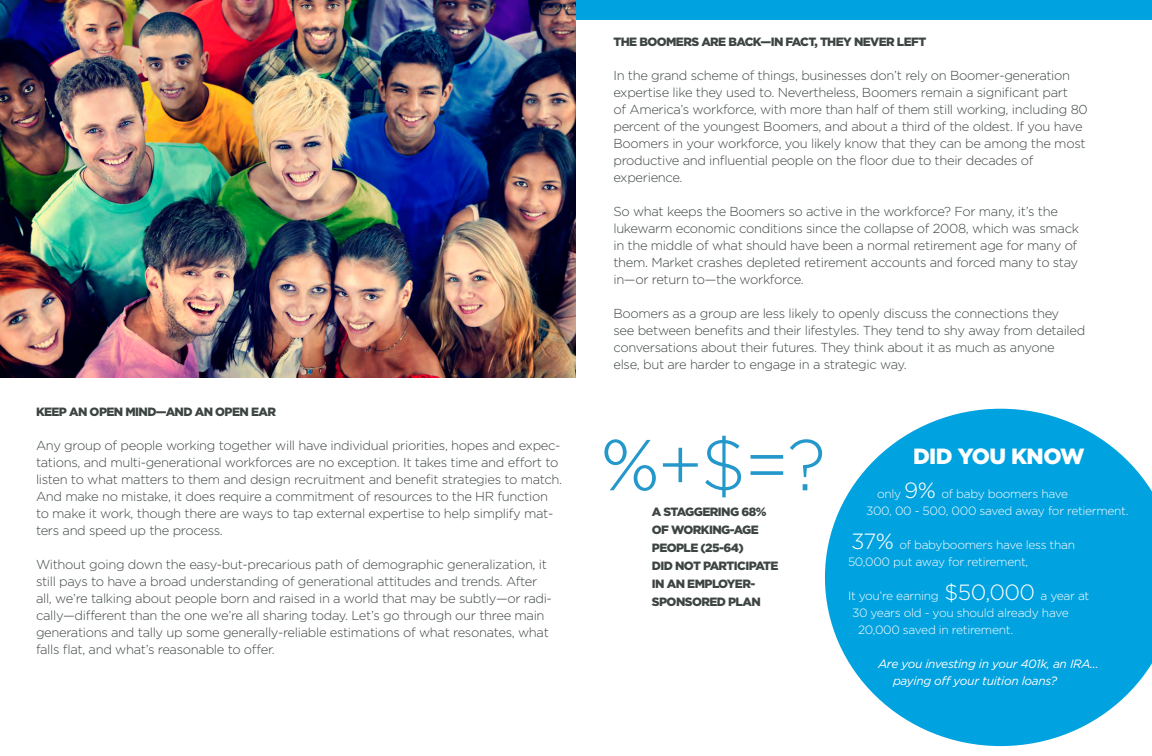
<style>
.page{position:relative;width:1152px;height:756px;background:#fff}
.page>*{position:absolute;margin:0;border:0;box-sizing:border-box;transform-origin:0 0}
.t1{font:300 72px "Gotham";color:#2498cb}
.t2{font:900 22px "Gotham";letter-spacing:-.025em;color:#fff}
.t3{font:300 13px/17px "Gotham";letter-spacing:-.025em;color:#3d4543}
.t4{font:300 12px/17px "Gotham";letter-spacing:-.025em;color:#fff}
.t5{font:900 12px/18px "Gotham";letter-spacing:-.05em;color:#3d4543}
.t6{font:italic 12px/17px "Gotham";letter-spacing:-.025em;color:#fff}
.s1{font-size:22px}
</style>
<div class="page">
<img style="left:0;top:0;width:576px;height:378px">
<div style="left:576px;top:0;width:576px;height:19px;background:#00a2df"></div>
<svg style="left:824px;top:408px;width:256px;height:339px"></svg>
<svg style="left:846px;top:419px;width:306px;height:309px;background:#19abe2"></svg>
<p class="t5" style="left:36px;top:403px;width:242px">KEEP AN OPEN MIND—AND AN OPEN EAR</p>
<p class="t3" style="left:36px;top:437px;width:528px">Any group of people working together will have individual priorities, hopes and expec&shy;tations, and multi-generational workforces are no exception. It takes time and effort to listen to what matters to them and design recruitment and benefit strategies to match.<br>And make no mistake, it does require a commitment of resources to the HR function to make it work, though there are ways to tap external expertise to help simplify mat&shy;ters and speed up the process.</p>
<p class="t3" style="left:36px;top:556px;width:517px">Without going down the easy-but-precarious path of demographic generalization, it still pays to have a broad understanding of generational attitudes and trends. After all, we’re talking about people born and raised in a world that may be subtly—or radi&shy;cally—different than the one we’re all sharing today. Let’s go through our three main generations and tally up some generally-reliable estimations of what resonates, what falls flat, and what’s reasonable to offer.</p>
<p class="t5" style="left:613px;top:33px;width:314px">THE BOOMERS ARE BACK—IN FACT, THEY NEVER LEFT</p>
<p class="t3" style="left:613px;top:67px;width:476px">In the grand scheme of things, businesses don’t rely on Boomer-generation expertise like they used to. Nevertheless, Boomers remain a significant part<br>of America’s workforce, with more than half of them still working, including 80 percent of the youngest Boomers, and about a third of the oldest. If you have Boomers in your workforce, you likely know that they can be among the most productive and influential people on the floor due to their decades of experience.</p>
<p class="t3" style="left:613px;top:203px;width:467px">So what keeps the Boomers so active in the workforce? For many, it’s the lukewarm economic conditions since the collapse of 2008, which was smack in the middle of what should have been a normal retirement age for many of them. Market crashes depleted retirement accounts and forced many to stay in—or return to—the workforce.</p>
<p class="t3" style="left:613px;top:305px;width:473px">Boomers as a group are less likely to openly discuss the connections they<br>see between benefits and their lifestyles. They tend to shy away from detailed conversations about their futures. They think about it as much as anyone<br>else, but are harder to engage in a strategic way.</p>
<p class="t1" style="left:600px;top:419px;width:227px">%+$=?</p>
<p class="t5" style="left:652px;top:502px;width:128px">A STAGGERING 68%<br>OF WORKING-AGE<br>PEOPLE (25-64)<br>DID NOT PARTICIPATE<br>IN AN EMPLOYER-<br>SPONSORED PLAN</p>
<p class="t2" style="left:913px;top:441px;width:173px">DID YOU KNOW</p>
<p class="t4" style="left:866px;top:485px;width:264px;text-indent:11px">only <span class="s1">9%</span> of baby boomers have<br>300, 00 - 500, 000 saved away for retierment.</p>
<p class="t4" style="left:848px;top:536px;width:229px"><span class="s1">37%</span> of babyboomers have less than<br>50,000 put away for retirement,</p>
<p class="t4" style="left:848px;top:587px;width:243px">It you’re earning <span class="s1">$50,000</span> a year at</p>
<p class="t4" style="left:852px;top:604px;width:218px">30 years old - you should already have</p>
<p class="t4" style="left:858px;top:621px;width:157px">20,000 saved in retirement.</p>
<p class="t6" style="left:893px;top:655px;width:207px;text-indent:-15px">Are you investing in your 401k, an IRA... paying off your tuition loans?</p>
</div>
